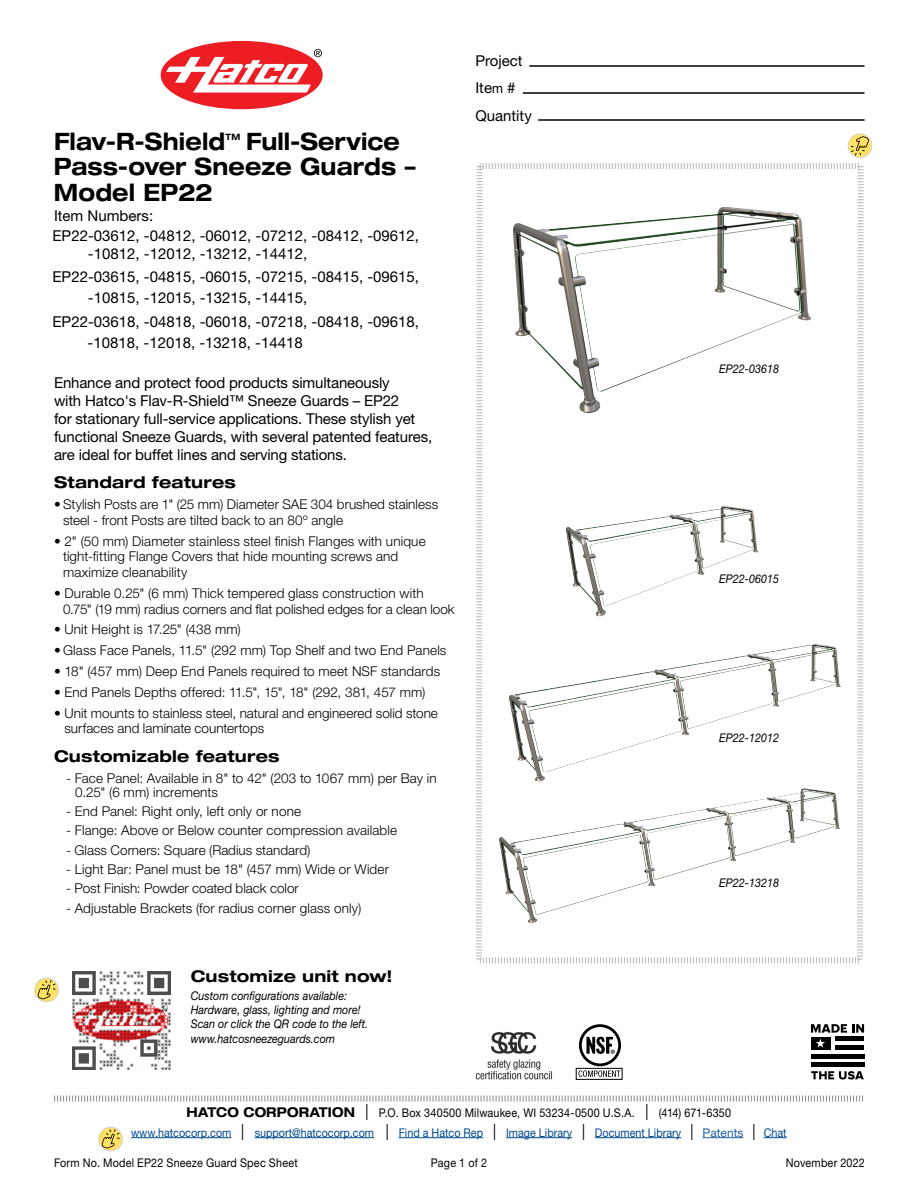
<style>
.page{position:relative;width:918px;height:1188px;background:#fff}
.page>*{position:absolute;margin:0;border:0;box-sizing:border-box;transform-origin:0 0}
.t1{font:700 expanded 24px/25.5px "Helvetica Neue LT Std";letter-spacing:.005em;color:#000;scale:.9 1}
.t2{font:700 expanded 16.2px "Helvetica Neue LT Std";letter-spacing:.015em;color:#000}
.t3{font:15px/18px "Helvetica Neue LT Std";letter-spacing:-.01em;color:#000}
.t4{font:300 13.5px/15.8px "Helvetica Neue LT Std";letter-spacing:.005em;color:#000}
.t5{font:12px/19.5px "Helvetica Neue LT Std";color:#004a8f;text-align:center;scale:.9 1}
.t6{font:italic 12px/14.2px "Helvetica Neue LT Std";color:#000;scale:.9 1}
.t7{font:12px "Helvetica Neue LT Std";letter-spacing:.02em;color:#000;scale:.9 1}
.t8{font:700 expanded 8.7px "Helvetica Neue LT Std";color:#000;scale:.9 1}
.s1{font-size:13.5px}
.s2{font-weight:700;font-stretch:expanded;font-size:13.5px;color:#000}
.s3{font-stretch:condensed;font-size:22.5px;color:#000}
.s4{color:#000}
.s5{color:#215e9e}
</style>
<div class="page">
<svg style="left:161px;top:41px;width:162px;height:68px"></svg>
<hr style="left:529px;top:65px;width:336px;height:2px;background:#000">
<hr style="left:523px;top:92px;width:342px;height:2px;background:#000">
<hr style="left:538px;top:119px;width:327px;height:2px;background:#000">
<svg style="left:54px;top:1095px;width:809px;height:7px"></svg>
<svg style="left:848px;top:134px;width:24px;height:24px"></svg>
<div style="left:848px;top:134px;width:24px;height:24px;border:1px solid #d1d3d4;border-radius:50%"></div>
<svg style="left:851px;top:136px;width:18px;height:20px"></svg>
<hr style="left:131px;top:1137px;width:100px;height:1px;background:#004a8f">
<hr style="left:255px;top:1137px;width:119px;height:1px;background:#004a8f">
<hr style="left:399px;top:1137px;width:84px;height:1px;background:#004a8f">
<hr style="left:506px;top:1137px;width:66px;height:1px;background:#004a8f">
<hr style="left:595px;top:1137px;width:86px;height:1px;background:#004a8f">
<hr style="left:703px;top:1137px;width:41px;height:1px;background:#215e9e">
<svg style="left:764px;top:1137px;width:23px;height:1px"></svg>
<div style="left:99px;top:1127px;width:23px;height:24px;border:1px solid #d1d3d4;border-radius:50%"></div>
<svg style="left:101px;top:1129px;width:19px;height:20px"></svg>
<svg style="left:476px;top:163px;width:388px;height:801px"></svg>
<svg style="left:811px;top:1024px;width:53px;height:9px"></svg>
<svg style="left:811px;top:1071px;width:53px;height:9px"></svg>
<hr style="left:835px;top:1037px;width:29px;height:4px;background:#000">
<hr style="left:835px;top:1046px;width:29px;height:4px;background:#000">
<hr style="left:811px;top:1054px;width:53px;height:4px;background:#000">
<hr style="left:811px;top:1063px;width:53px;height:4px;background:#000">
<div style="left:811px;top:1037px;width:20px;height:13px;background:#000"></div>
<svg style="left:816px;top:1039px;width:9px;height:9px"></svg>
<img style="left:475px;top:1032px;width:77px;height:48px">
<img style="left:508px;top:644px;width:333px;height:138px">
<img style="left:499px;top:788px;width:341px;height:136px">
<img style="left:565px;top:506px;width:193px;height:111px">
<img style="left:512px;top:207px;width:299px;height:207px">
<div style="left:579px;top:1024px;width:42px;height:42px;border:3px solid #000;border-radius:50%"></div>
<div style="left:576px;top:1068px;width:46px;height:12px;border:1px solid #000"></div>
<svg style="left:579px;top:1070px;width:41px;height:7px"></svg>
<svg style="left:586px;top:1037px;width:29px;height:17px"></svg>
<svg style="left:35px;top:978px;width:23px;height:24px"></svg>
<div style="left:35px;top:978px;width:23px;height:24px;border:1px solid #d1d3d4;border-radius:50%"></div>
<svg style="left:37px;top:980px;width:19px;height:19px"></svg>
<img style="left:72px;top:972px;width:98px;height:98px">
<h1 class="t1" style="left:54px;top:128px;width:403px;text-indent:192px">Full-Service<br>Pass-over Sneeze Guards –<br>Model EP22</h1>
<p class="t3" style="left:52px;top:205px;width:368px;line-height:20.1px">Item Numbers:<br>EP22-03612, -04812, -06012, -07212, -08412, -09612,</p>
<p class="t3" style="left:52px;top:242px;width:368px;line-height:23.1px;text-indent:35px">-10812, -12012, -13212, -14412,<br>EP22-03615, -04815, -06015, -07215, -08415, -09615,</p>
<p class="t3" style="left:52px;top:286px;width:368px;line-height:23.1px;text-indent:35px">-10815, -12015, -13215, -14415,<br>EP22-03618, -04818, -06018, -07218, -08418, -09618,</p>
<p class="t3" style="left:88px;top:333px;width:217px">-10818, -12018, -13218, -14418</p>
<p class="t3" style="left:54px;top:373px;width:380px">Enhance and protect food products simultaneously<br>with Hatco's Flav-R-Shield™ Sneeze Guards – EP22<br>for stationary full-service applications. These stylish yet functional Sneeze Guards, with several patented features, are ideal for buffet lines and serving stations.</p>
<p class="t2" style="left:54px;top:472px;width:183px">Standard features</p>
<p class="t4" style="left:63px;top:496px;width:377px;text-indent:-9px">• Stylish Posts are 1" (25 mm) Diameter SAE 304 brushed stainless steel - front Posts are tilted back to an 80º angle</p>
<p class="t4" style="left:63px;top:533px;width:364px;text-indent:-9px">• 2" (50 mm) Diameter stainless steel finish Flanges with unique tight-fitting Flange Covers that hide mounting screws and maximize cleanability</p>
<p class="t4" style="left:63px;top:585px;width:393px;text-indent:-9px">• Durable 0.25" (6 mm) Thick tempered glass construction with<br>0.75" (19 mm) radius corners and flat polished edges for a clean look</p>
<p class="t4" style="left:54px;top:621px;width:188px">• Unit Height is 17.25" (438 mm)</p>
<p class="t4" style="left:54px;top:642px;width:394px">• Glass Face Panels, 11.5" (292 mm) Top Shelf and two End Panels</p>
<p class="t4" style="left:54px;top:663px;width:388px">• 18" (457 mm) Deep End Panels required to meet NSF standards</p>
<p class="t4" style="left:54px;top:684px;width:373px">• End Panels Depths offered: 11.5", 15", 18" (292, 381, 457 mm)</p>
<p class="t4" style="left:65px;top:705px;width:375px;text-indent:-11px">• Unit mounts to stainless steel, natural and engineered solid stone surfaces and laminate countertops</p>
<p class="t2" style="left:54px;top:746px;width:227px">Customizable features</p>
<p class="t4" style="left:75px;top:770px;width:363px;line-height:14.2px;text-indent:-9px">- Face Panel: Available in 8" to 42" (203 to 1067 mm) per Bay in<br>0.25" (6 mm) increments</p>
<p class="t4" style="left:66px;top:803px;width:237px">- End Panel: Right only, left only or none</p>
<p class="t4" style="left:66px;top:823px;width:333px">- Flange: Above or Below counter compression available</p>
<p class="t4" style="left:66px;top:842px;width:246px">- Glass Corners: Square (Radius standard)</p>
<p class="t4" style="left:66px;top:861px;width:325px">- Light Bar: Panel must be 18" (457 mm) Wide or Wider</p>
<p class="t4" style="left:66px;top:880px;width:234px">- Post Finish: Powder coated black color</p>
<p class="t4" style="left:66px;top:900px;width:297px">- Adjustable Brackets (for radius corner glass only)</p>
<h1 class="t1" style="left:54px;top:128px;width:192px">Flav-R-Shield</h1>
<p class="t8" style="left:226px;top:132px;width:18px">TM</p>
<p class="t3" style="left:475px;top:47px;width:49px;line-height:27px">Project<br>Ite<span class="s1">m</span> #</p>
<p class="t3" style="left:475px;top:107px;width:58px">Quantity</p>
<p class="t2" style="left:191px;top:966px;width:203px">Customize unit now!</p>
<p class="t6" style="left:191px;top:988px;width:199px">Custom configurations available:<br>Hardware, glass, lighting and more!<br>Scan or click the QR code to the left. www.hatcosneezeguards.com</p>
<p class="t6" style="left:719px;top:361px;width:68px">EP22-03618</p>
<p class="t6" style="left:719px;top:572px;width:68px">EP22-06015</p>
<p class="t6" style="left:719px;top:731px;width:68px">EP22-12012</p>
<p class="t6" style="left:719px;top:875px;width:68px">EP22-13218</p>
<p class="t5" style="left:131px;top:1103px;width:730px"><span class="s2">HATCO CORPORATION</span> <span class="s3">l</span> <span class="s4">P.O. Box 340500 Milwaukee, WI 53234-0500 U.S.A.</span> <span class="s3">l</span> <span class="s4">(414) 671-6350<br></span>www.hatcocorp.com <span class="s3">l</span> support@hatcocorp.com <span class="s3">l</span> Find a Hatco Rep <span class="s3">l</span> Image Library <span class="s3">l</span> Document Library <span class="s3">l</span> <span class="s5">Patents</span> <span class="s3">l</span> Chat</p>
<p class="t7" style="left:54px;top:1156px;width:272px">Form No. Model EP22 Sneeze Guard Spec Sheet</p>
<p class="t7" style="left:431px;top:1156px;width:64px">Page 1 of 2</p>
<p class="t7" style="left:786px;top:1156px;width:89px">November 2022</p>
</div>
